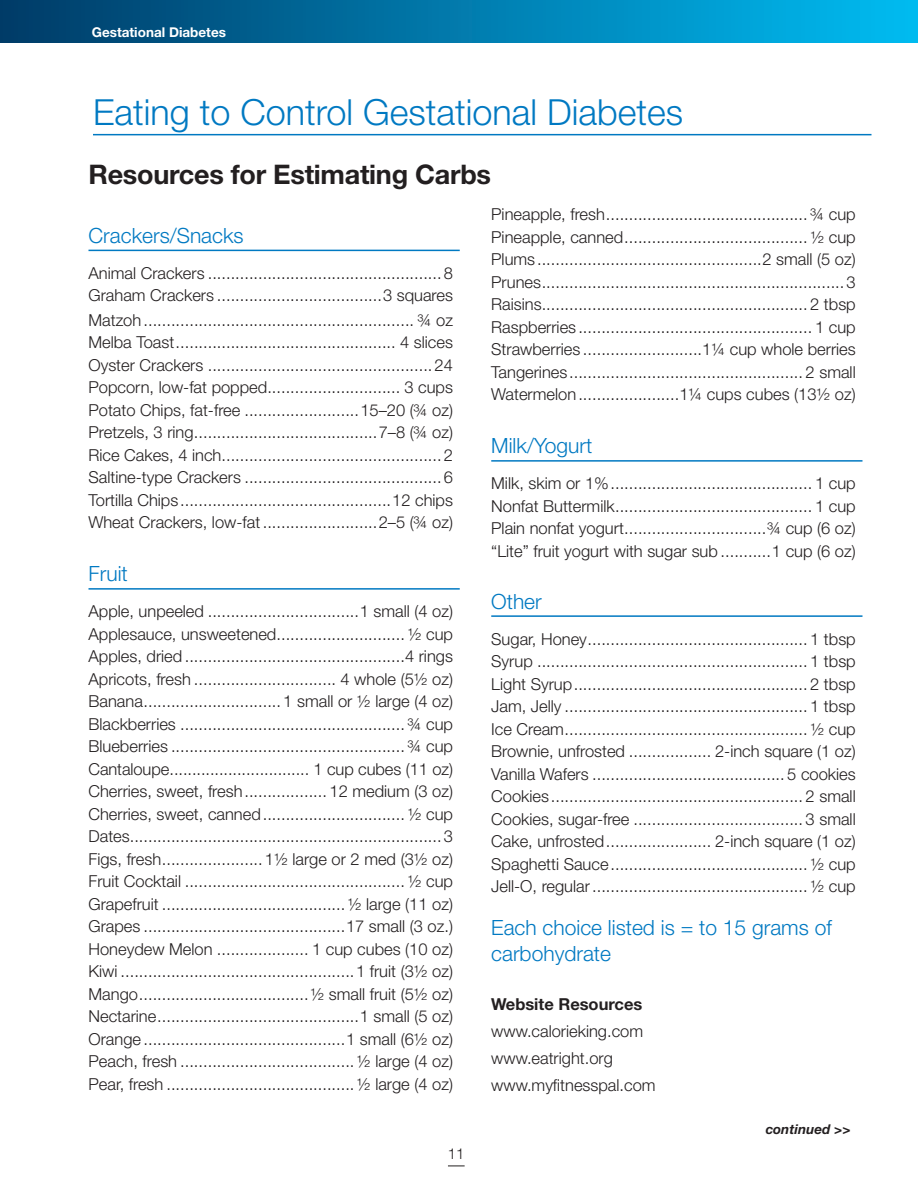
<style>
.page{position:relative;width:918px;height:1188px;background:#fff}
.page>*{position:absolute;margin:0;border:0;box-sizing:border-box;transform-origin:0 0}
.top_header{font:300 36px "Helvetica Neue";color:#0079c2}
.body_text_11_14_hel{font:700 27px "Helvetica Neue";letter-spacing:-.01em;color:#231f20}
.body_text_11_14_hel-2{font:300 21px/25.2px "Helvetica Neue";color:#0079c2}
.body_text_11_14_hel-3{font:300 16.5px/22.5px "Helvetica Neue";color:#231f20;text-align:justify}
.body_text_11_14_hel-4{font:700 16.5px "Helvetica Neue";color:#231f20}
.t1{font:300 15px "Helvetica Neue";color:#231f20}
.t2{font:700 13.5px "Helvetica Neue";color:#fff}
.Subhead_A_bold{font:italic 700 13.5px "Helvetica Neue";color:#231f20}
</style>
<div class="page">
<svg style="left:448px;top:1166px;width:17px;height:1px"></svg>
<div style="left:0;top:0;width:918px;height:43px;background:linear-gradient(to right,#003a67,#00bcf2)"></div>
<hr style="left:88px;top:250px;width:372px;height:1px;background:#0079c2">
<hr style="left:88px;top:588px;width:372px;height:2px;background:#0079c2">
<hr style="left:491px;top:460px;width:371px;height:2px;background:#0079c2">
<hr style="left:491px;top:615px;width:371px;height:2px;background:#0079c2">
<hr style="left:93px;top:134px;width:779px;height:1px;background:#0079c2">
<p class="t2" style="left:92px;top:24px;width:136px">Gestational Diabetes</p>
<p class="top_header" style="left:93px;top:90px;width:592px">Eating to Control Gestational Diabetes</p>
<p class="body_text_11_14_hel" style="left:88px;top:157px;width:404px">Resources for Estimating Carbs</p>
<p class="body_text_11_14_hel-2" style="left:88px;top:222px;width:157px">Crackers/Snacks</p>
<p class="body_text_11_14_hel-3" style="left:88px;top:261px;width:366px">Animal Crackers ...................................................8<br>Graham Crackers ....................................3 squares</p>
<p class="body_text_11_14_hel-3" style="left:88px;top:308px;width:366px">Matzoh........................................................... ¾ oz Melba Toast................................................ 4 slices Oyster Crackers .................................................24<br>Popcorn, low-fat popped............................. 3 cups Potato Chips, fat-free .........................15–20 (¾ oz)<br>Pretzels, 3 ring........................................7–8 (¾ oz)<br>Rice Cakes, 4 inch................................................2<br>Saltine-type Crackers ...........................................6<br>Tortilla Chips..............................................12 chips Wheat Crackers, low-fat .........................2–5 (¾ oz)</p>
<p class="body_text_11_14_hel-2" style="left:88px;top:561px;width:41px">Fruit</p>
<p class="body_text_11_14_hel-3" style="left:88px;top:600px;width:366px">Apple, unpeeled .................................1 small (4 oz)<br>Applesauce, unsweetened............................ ½ cup Apples, dried ................................................4 rings Apricots, fresh ............................... 4 whole (5½ oz)<br>Banana..............................1 small or ½ large (4 oz)<br>Blackberries ................................................. ¾ cup Blueberries ................................................... ¾ cup Cantaloupe............................... 1 cup cubes (11 oz)<br>Cherries, sweet, fresh.................. 12 medium (3 oz)<br>Cherries, sweet, canned............................... ½ cup Dates....................................................................3<br>Figs, fresh......................1½ large or 2 med (3½ oz)<br>Fruit Cocktail ................................................ ½ cup Grapefruit ........................................ ½ large (11 oz)<br>Grapes ............................................17 small (3 oz.)<br>Honeydew Melon .................... 1 cup cubes (10 oz)<br>Kiwi ...................................................1 fruit (3½ oz)<br>Mango.....................................½ small fruit (5½ oz)<br>Nectarine............................................1 small (5 oz)<br>Orange ............................................1 small (6½ oz)<br>Peach, fresh ...................................... ½ large (4 oz)<br>Pear, fresh ......................................... ½ large (4 oz)</p>
<p class="t1" style="left:448px;top:1144px;width:18px">11</p>
<p class="body_text_11_14_hel-3" style="left:491px;top:203px;width:366px">Pineapple, fresh............................................ ¾ cup Pineapple, canned........................................ ½ cup Plums.................................................2 small (5 oz)<br>Prunes..................................................................3<br>Raisins.......................................................... 2 tbsp Raspberries ................................................... 1 cup Strawberries ..........................1¼ cup whole berries Tangerines................................................... 2 small Watermelon......................1¼ cups cubes (13½ oz)</p>
<p class="body_text_11_14_hel-2" style="left:491px;top:433px;width:103px">Milk/Yogurt</p>
<p class="body_text_11_14_hel-3" style="left:491px;top:472px;width:366px">Milk, skim or 1%............................................ 1 cup Nonfat Buttermilk........................................... 1 cup Plain nonfat yogurt...............................¾ cup (6 oz) “Lite” fruit yogurt with sugar sub ...........1 cup (6 oz)</p>
<p class="body_text_11_14_hel-2" style="left:491px;top:588px;width:52px">Other</p>
<p class="body_text_11_14_hel-3" style="left:491px;top:627px;width:366px">Sugar, Honey................................................ 1 tbsp Syrup ........................................................... 1 tbsp Light Syrup................................................... 2 tbsp Jam, Jelly ..................................................... 1 tbsp Ice Cream..................................................... ½ cup Brownie, unfrosted .................. 2-inch square (1 oz)<br>Vanilla Wafers .......................................... 5 cookies Cookies....................................................... 2 small Cookies, sugar-free ..................................... 3 small Cake, unfrosted....................... 2-inch square (1 oz)<br>Spaghetti Sauce........................................... ½ cup Jell-O, regular............................................... ½ cup</p>
<p class="body_text_11_14_hel-2" style="left:491px;top:915px;width:342px">Each choice listed is = to 15 grams of carbohydrate</p>
<p class="body_text_11_14_hel-4" style="left:491px;top:994px;width:153px">Website Resources</p>
<p class="body_text_11_14_hel-3" style="left:491px;top:1020px;width:153px">www.calorieking.com</p>
<p class="body_text_11_14_hel-3" style="left:491px;top:1047px;width:123px">www.eatright.org</p>
<p class="body_text_11_14_hel-3" style="left:491px;top:1074px;width:166px">www.myfitnesspal.com</p>
<p class="Subhead_A_bold" style="left:766px;top:1121px;width:86px">continued &gt;&gt;</p>
</div>
